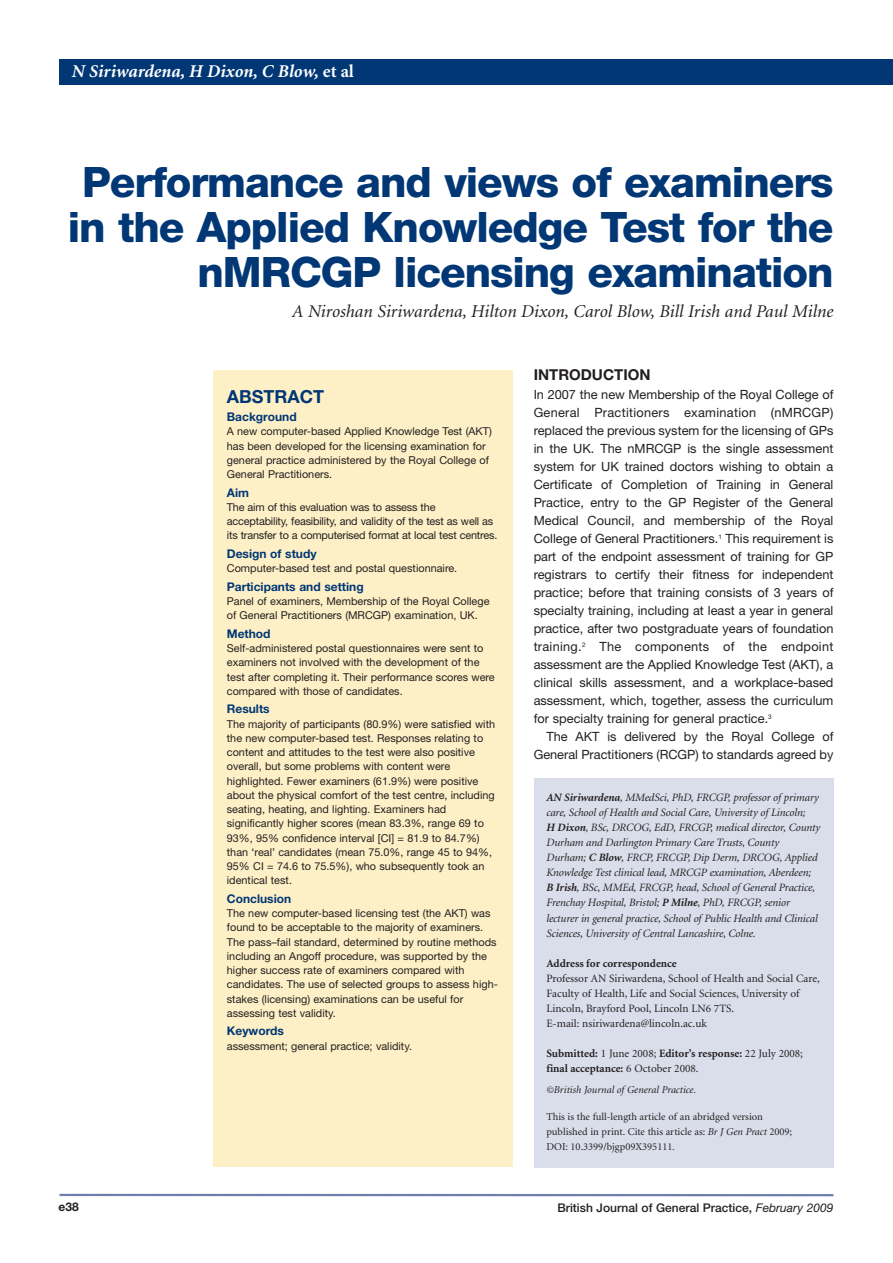
<style>
.page{position:relative;width:893px;height:1263px;background:#fff}
.page>*{position:absolute;margin:0;border:0;box-sizing:border-box;transform-origin:0 0}
.t1{font:800 42px/45px "Helvetica Neue";letter-spacing:-.025em;color:#013775;text-align:right}
.t2{font:italic 18px "Minion";color:#231f20}
.t3{font:italic 700 18px "Minion";color:#fff}
.t4{font:700 18px "Helvetica Neue";color:#013775}
.t5{font:700 15px "Helvetica Neue";color:#231f20}
.t6{font:12.75px/18px "Helvetica Neue";color:#231f20;text-align:justify}
.t7{font:700 12px "Helvetica Neue";color:#013775}
.t8{font:500 12px "Helvetica Neue";color:#231f20}
.t9{font:700 12px "Helvetica Neue";color:#231f20}
.t10{font:italic 11.25px/15px "Minion";letter-spacing:-.01em;color:#231f20}
.t11{font:11.25px/15px "Minion";color:#231f20}
.t12{font:700 11.25px/15px "Minion";color:#231f20}
.t13{font:10.8px/14.2px "Helvetica Neue";color:#231f20}
.t14{font:10.5px/15px "Minion";color:#231f20}
.t15{font:italic 10.5px "Minion";color:#231f20}
.s1{font-style:normal}
.s2{font-weight:700}
.s3{font-weight:400}
.s4{font-style:italic}
.s5{font-weight:400;font-style:italic}
</style>
<div class="page">
<div style="left:213px;top:370px;width:299px;height:797px;background:#fef0c6"></div>
<div style="left:534px;top:778px;width:299px;height:389px;background:#dadeeb"></div>
<hr style="left:60px;top:1194px;width:773px;height:2px;background:#6e7fad">
<div style="left:60px;top:60px;width:833px;height:25px;background:#013775"></div>
<h2 class="t3" style="left:72px;top:64px;width:284px">N Siriwardena, H Dixon, C Blow, <span class="s1">et al</span></h2>
<h1 class="t1" style="left:68px;top:163px;width:767px">Performance and views of examiners in the Applied Knowledge Test for the nMRCGP licensing examination</h1>
<h2 class="t2" style="left:292px;top:304px;width:543px">A Niroshan Siriwardena, Hilton Dixon, Carol Blow, Bill Irish and Paul Milne</h2>
<p class="t9" style="left:58px;top:1202px;width:22px">e38</p>
<h2 class="t4" style="left:227px;top:390px;width:99px">ABSTRACT</h2>
<p class="t7" style="left:227px;top:413px;width:71px">Background</p>
<p class="t13" style="left:227px;top:426px;width:267px">A new computer-based Applied Knowledge Test (AKT) has been developed for the licensing examination for general practice administered by the Royal College of General Practitioners.</p>
<p class="t7" style="left:227px;top:488px;width:24px">Aim</p>
<p class="t13" style="left:227px;top:501px;width:272px">The aim of this evaluation was to assess the acceptability, feasibility, and validity of the test as well as its transfer to a computerised format at local test centres.</p>
<p class="t7" style="left:227px;top:549px;width:91px">Design of study</p>
<p class="t13" style="left:227px;top:562px;width:232px">Computer-based test and postal questionnaire.</p>
<p class="t7" style="left:227px;top:582px;width:138px">Participants and setting</p>
<p class="t13" style="left:227px;top:595px;width:264px">Panel of examiners, Membership of the Royal College of General Practitioners (MRCGP) examination, UK.</p>
<p class="t7" style="left:227px;top:629px;width:45px">Method</p>
<p class="t13" style="left:227px;top:642px;width:269px">Self-administered postal questionnaires were sent to examiners not involved with the development of the test after completing it. Their performance scores were compared with those of candidates.</p>
<p class="t7" style="left:227px;top:705px;width:44px">Results</p>
<p class="t13" style="left:227px;top:718px;width:270px">The majority of participants (80.9%) were satisfied with the new computer-based test. Responses relating to content and attitudes to the test were also positive overall, but some problems with content were highlighted. Fewer examiners (61.9%) were positive about the physical comfort of the test centre, including seating, heating, and lighting. Examiners had significantly higher scores (mean 83.3%, range 69 to 93%, 95% confidence interval [CI] = 81.9 to 84.7%) than ‘real’ candidates (mean 75.0%, range 45 to 94%, 95% CI = 74.6 to 75.5%), who subsequently took an identical test.</p>
<p class="t7" style="left:227px;top:894px;width:66px">Conclusion</p>
<p class="t13" style="left:227px;top:907px;width:273px">The new computer-based licensing test (the AKT) was found to be acceptable to the majority of examiners.<br>The pass–fail standard, determined by routine methods including an Angoff procedure, was supported by the higher success rate of examiners compared with candidates. The use of selected groups to assess high&shy;stakes (licensing) examinations can be useful for assessing test validity.</p>
<p class="t7" style="left:227px;top:1027px;width:59px">Keywords</p>
<p class="t13" style="left:227px;top:1040px;width:187px">assessment; general practice; validity.</p>
<h3 class="t5" style="left:534px;top:369px;width:118px">INTRODUCTION</h3>
<p class="t6" style="left:534px;top:387px;width:301px">In 2007 the new Membership of the Royal College of General Practitioners examination (nMRCGP) replaced the previous system for the licensing of GPs in the UK. The nMRCGP is the single assessment system for UK trained doctors wishing to obtain a Certificate of Completion of Training in General Practice, entry to the GP Register of the General Medical Council, and membership of the Royal College of General Practitioners.<sup>1</sup> This requirement is part of the endpoint assessment of training for GP registrars to certify their fitness for independent practice; before that training consists of 3 years of specialty training, including at least a year in general practice, after two postgraduate years of foundation training.<sup>2</sup> The components of the endpoint assessment are the Applied Knowledge Test (AKT), a clinical skills assessment, and a workplace-based assessment, which, together, assess the curriculum for specialty training for general practice.<sup>3</sup></p>
<p class="t6" style="left:534px;top:729px;width:301px;text-align:right">The AKT is delivered by the Royal College of<br>General Practitioners (RCGP) to standards agreed by</p>
<p class="t10" style="left:546px;top:791px;width:276px"><span class="s2">AN Siriwardena</span>, MMedSci, PhD, FRCGP, professor of primary care, School of Health and Social Care, University of Lincoln;<br><span class="s2">H Dixon</span>, BSc, DRCOG, EdD, FRCGP, medical director, County Durham and Darlington Primary Care Trusts, County Durham; <span class="s2">C Blow</span>, FRCP, FRCGP, Dip Derm, DRCOG, Applied Knowledge Test clinical lead, MRCGP examination, Aberdeen; <span class="s2">B Irish</span>, BSc, MMEd, FRCGP, head, School of General Practice, Frenchay Hospital, Bristol; <span class="s2">P Milne</span>, PhD, FRCGP, senior lecturer in general practice, School of Public Health and Clinical Sciences, University of Central Lancashire, Colne.</p>
<p class="t12" style="left:546px;top:956px;width:132px">Address for correspondence</p>
<p class="t11" style="left:546px;top:971px;width:275px">Professor AN Siriwardena, School of Health and Social Care, Faculty of Health, Life and Social Sciences, University of Lincoln, Brayford Pool, Lincoln LN6 7TS.<br>E-mail: nsiriwardena@lincoln.ac.uk</p>
<p class="t12" style="left:546px;top:1046px;width:258px">Submitted: <span class="s3">1 June 2008;</span> Editor’s response: <span class="s3">22 July 2008; </span>final acceptance: <span class="s3">6 October 2008.</span></p>
<p class="t15" style="left:546px;top:1085px;width:151px">©British Journal of General Practice.</p>
<p class="t14" style="left:546px;top:1109px;width:247px">This is the full-length article of an abridged version published in print. Cite this article as: <span class="s4">Br J Gen Pract</span> 2009;<br>DOI: 10.3399/bjgp09X395111<span class="s4">.</span></p>
<p class="t8" style="left:557px;top:1203px;width:278px">British Journal of General Practice, <span class="s5">February 2009</span></p>
</div>
